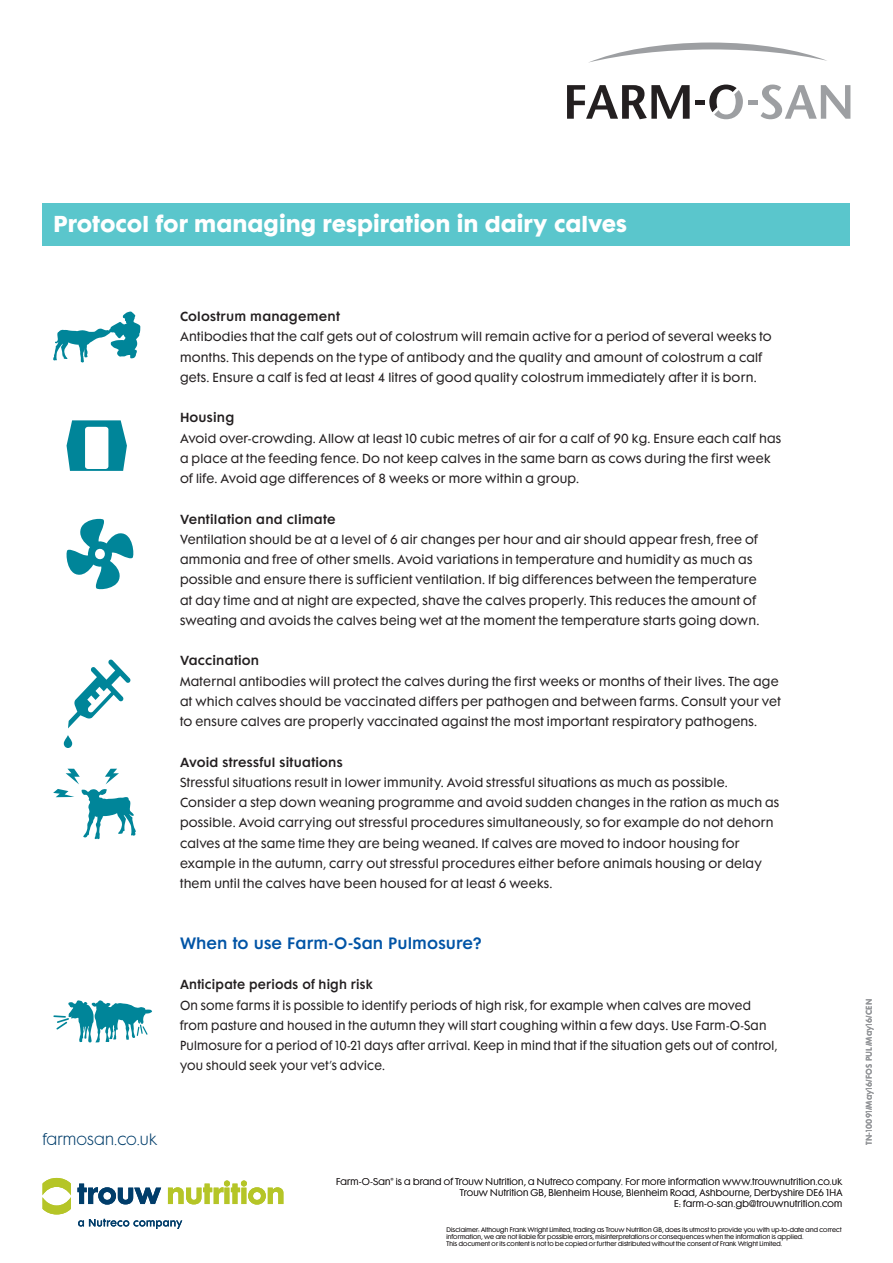
<style>
.page{position:relative;width:893px;height:1263px;background:#fff}
.page>*{position:absolute;margin:0;border:0;box-sizing:border-box;transform-origin:0 0}
.t1{font:21px "Futura Maxi CG Bold";letter-spacing:.005em;color:#fff}
.t2{font:15px "Futura Maxi CG Demi";letter-spacing:.005em;color:#0154a6}
.t3{font:15px "Futura Maxi CG Light";letter-spacing:.005em;color:#003d6a}
.t4{font:12px/20.2px "Futura Maxi CG Book";letter-spacing:.02em;color:#231f20}
.t5{font:12px/20.2px "Futura Maxi CG Book";letter-spacing:.02em;color:#231f20;scale:.96 1}
.t6{font:12px "Futura Maxi CG Demi";letter-spacing:.015em;color:#231f20}
.t7{font:12px "Futura Maxi CG Demi";letter-spacing:.015em;color:#231f20;scale:.96 1}
.t8{font:9px/10.8px "Futura Maxi CG Light";letter-spacing:.025em;color:#231f20;text-align:right}
.t9{font:7.5px "Futura Maxi CG Demi";letter-spacing:.02em;color:#939598}
.t10{font:6px/6.8px "Futura Maxi CG Light";letter-spacing:.025em;color:#231f20}
.s1{font-family:"Futura Std";font-weight:300}
</style>
<div class="page">
<svg style="left:589px;top:43px;width:238px;height:20px"></svg>
<svg style="left:567px;top:85px;width:123px;height:34px"></svg>
<hr style="left:695px;top:101px;width:10px;height:4px;background:#231f20">
<svg style="left:709px;top:85px;width:141px;height:34px"></svg>
<div style="left:43px;top:203px;width:807px;height:42px;background:#5ac6cc"></div>
<svg style="left:67px;top:420px;width:60px;height:51px"></svg>
<svg style="left:53px;top:311px;width:87px;height:52px"></svg>
<svg style="left:53px;top:769px;width:83px;height:70px"></svg>
<svg style="left:68px;top:659px;width:63px;height:69px"></svg>
<svg style="left:64px;top:735px;width:8px;height:13px"></svg>
<svg style="left:66px;top:518px;width:68px;height:72px"></svg>
<svg style="left:53px;top:1000px;width:99px;height:42px"></svg>
<svg style="left:78px;top:1219px;width:104px;height:10px"></svg>
<svg style="left:43px;top:1178px;width:28px;height:36px"></svg>
<svg style="left:77px;top:1183px;width:84px;height:21px"></svg>
<svg style="left:168px;top:1180px;width:115px;height:24px"></svg>
<h1 class="t1" style="left:53px;top:210px;width:575px">Protocol for managing respiration in dairy calves</h1>
<p class="t6" style="left:180px;top:309px;width:161px">Colostrum management</p>
<p class="t4" style="left:180px;top:327px;width:593px">Antibodies that the calf gets out of colostrum will remain active for a period of several weeks to months. This depends on the type of antibody and the quality and amount of colostrum a calf gets. Ensure a calf is fed at least 4 litres of good quality colostrum immediately after it is born.</p>
<p class="t6" style="left:180px;top:410px;width:56px">Housing</p>
<p class="t4" style="left:180px;top:428px;width:603px">Avoid over-crowding. Allow at least 10 cubic metres of air for a calf of 90 kg. Ensure each calf has a place at the feeding fence. Do not keep calves in the same barn as cows during the first week of life. Avoid age differences of 8 weeks or more within a group.</p>
<p class="t6" style="left:180px;top:512px;width:157px">Ventilation and climate</p>
<p class="t4" style="left:180px;top:530px;width:581px">Ventilation should be at a level of 6 air changes per hour and air should appear fresh, free of ammonia and free of other smells. Avoid variations in temperature and humidity as much as possible and ensure there is sufficient ventilation. If big differences between the temperature at day time and at night are expected, shave the calves properly. This reduces the amount of sweating and avoids the calves being wet at the moment the temperature starts going down.</p>
<p class="t6" style="left:180px;top:653px;width:81px">Vaccination</p>
<p class="t4" style="left:180px;top:671px;width:602px">Maternal antibodies will protect the calves during the first weeks or months of their lives. The age at which calves should be vaccinated differs per pathogen and between farms. Consult your vet to ensure calves are properly vaccinated against the most important respiratory pathogens.</p>
<p class="t6" style="left:180px;top:755px;width:164px">Avoid stressful situations</p>
<p class="t4" style="left:180px;top:773px;width:601px">Stressful situations result in lower immunity. Avoid stressful situations as much as possible.<br>Consider a step down weaning programme and avoid sudden changes in the ration as much as possible. Avoid carrying out stressful procedures simultaneously, so for example do not dehorn calves at the same time they are being weaned. If calves are moved to indoor housing for example in the autumn, carry out stressful procedures either before animals housing or delay them until the calves have been housed for at least 6 weeks.</p>
<p class="t2" style="left:180px;top:934px;width:303px">When to use Farm-O-San Pulmosure?</p>
<p class="t7" style="left:180px;top:977px;width:202px">Anticipate periods of high risk</p>
<p class="t5" style="left:180px;top:995px;width:624px">On some farms it is possible to identify periods of high risk, for example when calves are moved from pasture and housed in the autumn they will start coughing within a few days. Use Farm-O-San Pulmosure for a period of 10-21 days after arrival. Keep in mind that if the situation gets out of control, you should seek your vet’s advice.</p>
<p class="t3" style="left:43px;top:1130px;width:116px">farmosan.co.uk</p>
<p class="t8" style="left:336px;top:1176px;width:508px">Farm-O-San<sup>®</sup> is a brand of Trouw Nutrition, a Nutreco company. For more information www.trouwnutrition.co.uk<br>Trouw Nutrition GB, Blenheim House, Blenheim Road, Ashbourne, Derbyshire DE6 1HA<br>E: farm-o-san.gb<span class="s1">@</span>trouwnutrition.com</p>
<p class="t10" style="left:446px;top:1227px;width:396px">Disclaimer: Although Frank Wright Limited, trading as Trouw Nutrition GB, does its utmost to provide you with up-to-date and correct information, we are not liable for possible errors, misinterpretations or consequences when the information is applied.<br>This document or its content is not to be copied or further distributed without the consent of Frank Wright Limited.</p>
<p class="t9" style="left:864px;top:1145px;width:148px;rotate:-90deg">TN-10091/May16/FOS PUL/May16/CEN</p>
</div>
